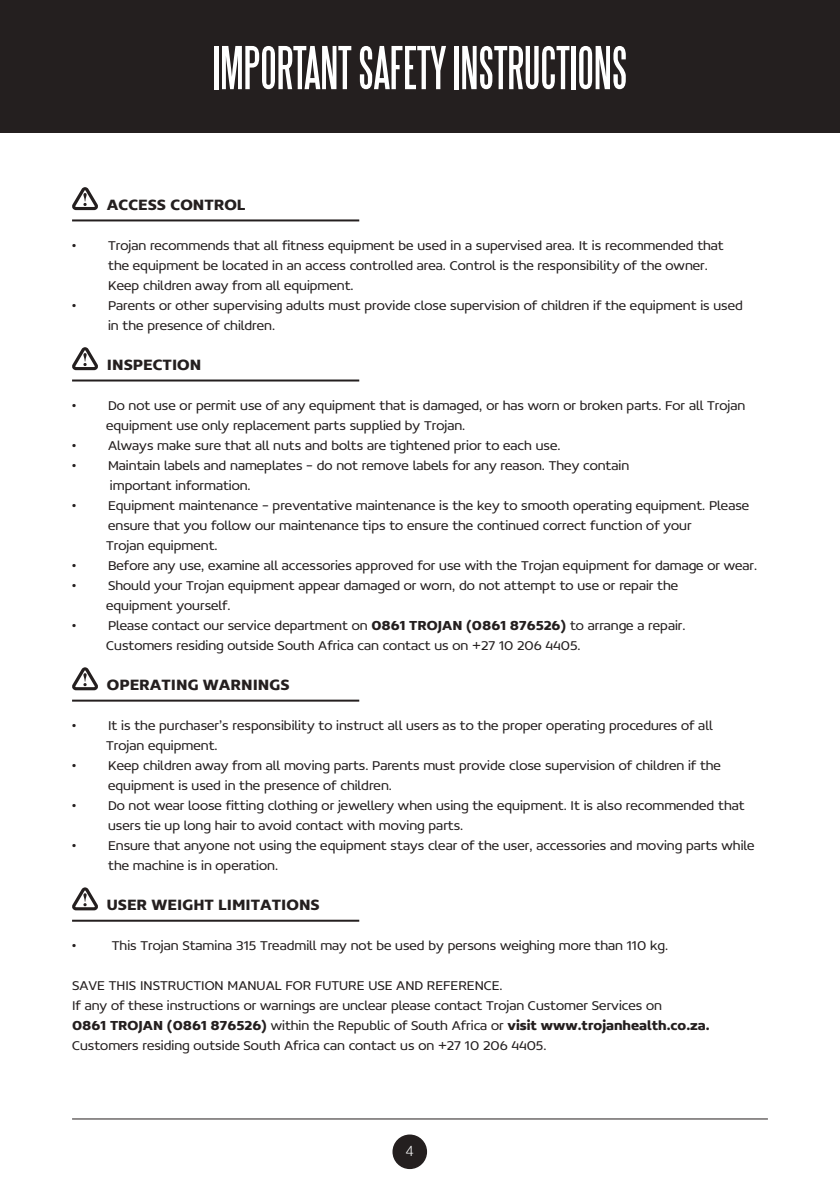
<style>
.page{position:relative;width:840px;height:1191px;background:#fff}
.page>*{position:absolute;margin:0;border:0;box-sizing:border-box;transform-origin:0 0}
.t1{font:54px "Steelfish";color:#fff}
.t2{font:700 16px "Concord";color:#241f1f}
.t3{font:300 14.4px "Helvetica Neue";color:#fff}
.t4{font:300 14px/20px "Concord";color:#241f1f}
.s1{font-weight:700}
</style>
<div class="page">
<div style="left:393px;top:1135px;width:33px;height:33px;background:#241f1f;border-radius:50%"></div>
<div style="left:392px;top:1134px;width:35px;height:35px;border:1px solid #241f1f;border-radius:50%"></div>
<div style="left:0;top:0;width:839px;height:133px;background:#241f1f"></div>
<hr style="left:72px;top:1118px;width:695px;height:1px;background:#241f1f">
<hr style="left:72px;top:219px;width:287px;height:2px;background:#241f1f">
<hr style="left:72px;top:379px;width:287px;height:2px;background:#241f1f">
<hr style="left:72px;top:699px;width:287px;height:2px;background:#241f1f">
<hr style="left:72px;top:919px;width:287px;height:2px;background:#241f1f">
<svg style="left:72px;top:187px;width:26px;height:23px"></svg>
<svg style="left:72px;top:347px;width:26px;height:23px"></svg>
<svg style="left:72px;top:667px;width:26px;height:23px"></svg>
<svg style="left:72px;top:887px;width:26px;height:23px"></svg>
<h1 class="t1" style="left:212px;top:39px;width:416px">IMPORTANT SAFETY INSTRUCTIONS</h1>
<p class="t2" style="left:107px;top:195px;width:140px">ACCESS CONTROL</p>
<p class="t4" style="left:108px;top:235px;width:617px;text-indent:-36px">• Trojan recommends that all fitness equipment be used in a supervised area. It is recommended that the equipment be located in an access controlled area. Control is the responsibility of the owner.<br>Keep children away from all equipment.</p>
<p class="t4" style="left:108px;top:295px;width:636px;text-indent:-36px">• Parents or other supervising adults must provide close supervision of children if the equipment is used in the presence of children.</p>
<p class="t2" style="left:107px;top:355px;width:96px">INSPECTION</p>
<p class="t4" style="left:106px;top:395px;width:640px;text-indent:-34px">• Do not use or permit use of any equipment that is damaged, or has worn or broken parts. For all Trojan equipment use only replacement parts supplied by Trojan.</p>
<p class="t4" style="left:72px;top:435px;width:489px">• Always make sure that all nuts and bolts are tightened prior to each use.</p>
<p class="t4" style="left:110px;top:455px;width:520px;text-indent:-38px">• Maintain labels and nameplates – do not remove labels for any reason. They contain important information.</p>
<p class="t4" style="left:106px;top:495px;width:644px;text-indent:-34px">• Equipment maintenance – preventative maintenance is the key to smooth operating equipment. Please ensure that you follow our maintenance tips to ensure the continued correct function of your<br>Trojan equipment.</p>
<p class="t4" style="left:72px;top:555px;width:686px">• Before any use, examine all accessories approved for use with the Trojan equipment for damage or wear.</p>
<p class="t4" style="left:106px;top:575px;width:573px;text-indent:-34px">• Should your Trojan equipment appear damaged or worn, do not attempt to use or repair the equipment yourself.</p>
<p class="t4" style="left:106px;top:615px;width:580px;text-indent:-34px">• Please contact our service department on <span class="s1">0861 TROJAN (0861 876526)</span> to arrange a repair.<br>Customers residing outside South Africa can contact us on +27 10 206 4405.</p>
<p class="t2" style="left:107px;top:675px;width:184px">OPERATING WARNINGS</p>
<p class="t4" style="left:106px;top:715px;width:607px;text-indent:-34px">• It is the purchaser’s responsibility to instruct all users as to the proper operating procedures of all<br>Trojan equipment.</p>
<p class="t4" style="left:108px;top:755px;width:614px;text-indent:-36px">• Keep children away from all moving parts. Parents must provide close supervision of children if the equipment is used in the presence of children.</p>
<p class="t4" style="left:108px;top:795px;width:637px;text-indent:-36px">• Do not wear loose fitting clothing or jewellery when using the equipment. It is also recommended that users tie up long hair to avoid contact with moving parts.</p>
<p class="t4" style="left:108px;top:835px;width:647px;text-indent:-36px">• Ensure that anyone not using the equipment stays clear of the user, accessories and moving parts while the machine is in operation.</p>
<p class="t2" style="left:107px;top:895px;width:214px">USER WEIGHT LIMITATIONS</p>
<p class="t4" style="left:72px;top:935px;width:6px">•</p>
<p class="t4" style="left:112px;top:935px;width:557px">This Trojan Stamina 315 Treadmill may not be used by persons weighing more than 110 kg.</p>
<p class="t4" style="left:72px;top:975px;width:638px">SAVE THIS INSTRUCTION MANUAL FOR FUTURE USE AND REFERENCE.<br>If any of these instructions or warnings are unclear please contact Trojan Customer Services on<br><span class="s1">0861 TROJAN (0861 876526)</span> within the Republic of South Africa or <span class="s1">visit www.trojanhealth.co.za.<br></span>Customers residing outside South Africa can contact us on +27 10 206 4405.</p>
<p class="t3" style="left:405px;top:1139px;width:10px">4</p>
</div>
